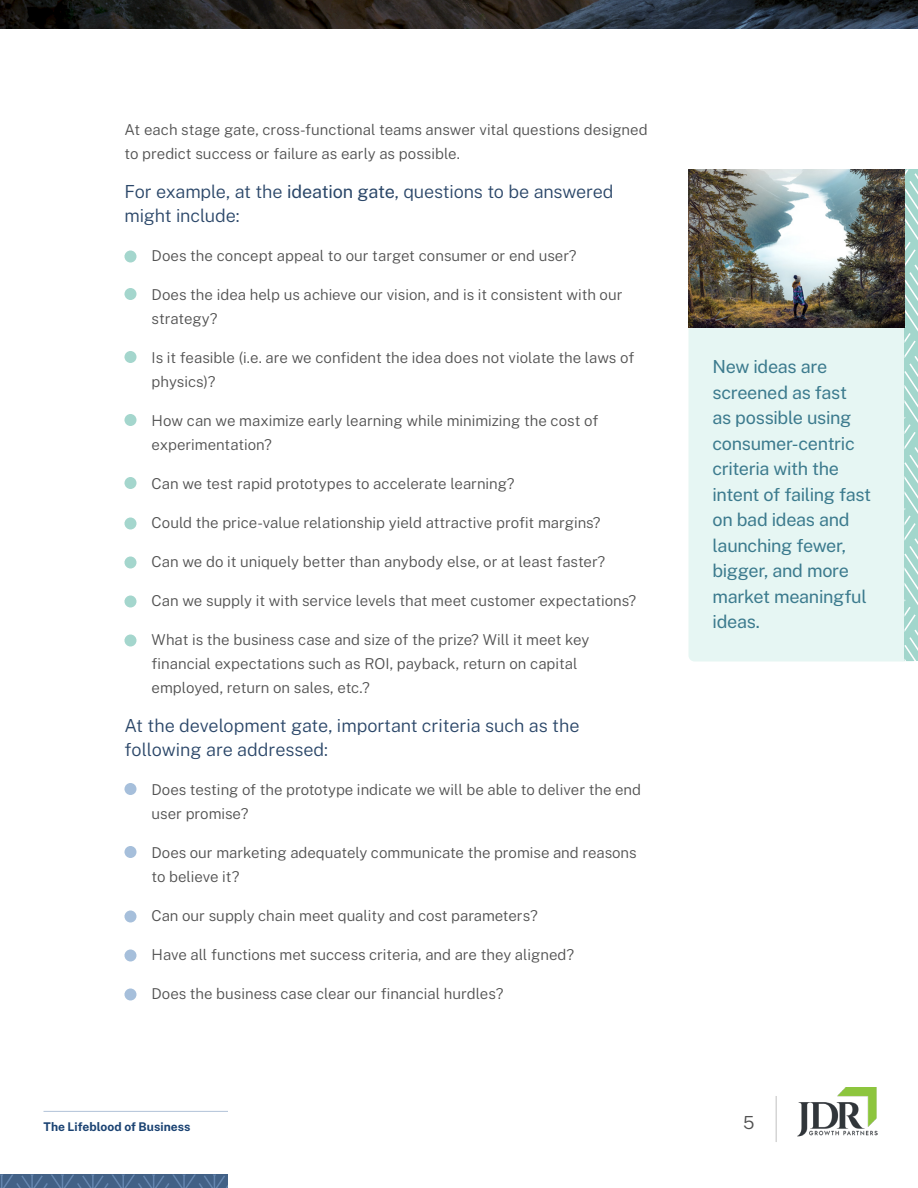
<style>
.page{position:relative;width:918px;height:1188px;background:#fff}
.page>*{position:absolute;margin:0;border:0;box-sizing:border-box;transform-origin:0 0}
.t1{font:18px/25.5px "Public Sans";letter-spacing:-.015em;color:#3c7b8e}
.t2{font:300 18px/24px "Public Sans";letter-spacing:-.005em;color:#2b4769}
.t3{font:300 18px "Public Sans";color:#515151}
.t4{font:300 15px/24px "Public Sans";color:#515151}
.t5{font:700 12px "Public Sans";letter-spacing:.005em;color:#1a4272}
.s1{font-weight:400}
</style>
<div class="page">
<img style="left:797px;top:1088px;width:81px;height:49px">
<hr style="left:776px;top:1096px;width:1px;height:46px;background:#d5d5d5">
<svg style="left:0;top:1174px;width:228px;height:14px;background:#48678d"></svg>
<div style="left:688px;top:307px;width:230px;height:355px;background:#e6f6f3;border-radius:6px"></div>
<svg style="left:904px;top:170px;width:14px;height:492px;background:#add8cf"></svg>
<img style="left:688px;top:170px;width:216px;height:158px">
<div style="left:124px;top:250px;width:12px;height:12px;background:#a4d6cd;border-radius:50%"></div>
<div style="left:124px;top:288px;width:12px;height:12px;background:#a4d6cd;border-radius:50%"></div>
<div style="left:124px;top:351px;width:12px;height:12px;background:#a4d6cd;border-radius:50%"></div>
<div style="left:124px;top:414px;width:12px;height:12px;background:#a4d6cd;border-radius:50%"></div>
<div style="left:124px;top:477px;width:12px;height:12px;background:#a4d6cd;border-radius:50%"></div>
<div style="left:124px;top:518px;width:12px;height:12px;background:#a4d6cd;border-radius:50%"></div>
<div style="left:124px;top:556px;width:12px;height:12px;background:#a4d6cd;border-radius:50%"></div>
<div style="left:124px;top:596px;width:12px;height:12px;background:#a4d6cd;border-radius:50%"></div>
<div style="left:124px;top:634px;width:12px;height:12px;background:#a4d6cd;border-radius:50%"></div>
<div style="left:124px;top:783px;width:12px;height:12px;background:#a6bfdb;border-radius:50%"></div>
<div style="left:124px;top:846px;width:12px;height:12px;background:#a6bfdb;border-radius:50%"></div>
<div style="left:124px;top:910px;width:12px;height:12px;background:#a6bfdb;border-radius:50%"></div>
<div style="left:124px;top:950px;width:12px;height:12px;background:#a6bfdb;border-radius:50%"></div>
<div style="left:124px;top:988px;width:12px;height:12px;background:#a6bfdb;border-radius:50%"></div>
<hr style="left:44px;top:1111px;width:184px;height:1px;background:#6185af">
<svg style="left:0;top:0;width:918px;height:28px;background:#242527"></svg>
<p class="t4" style="left:125px;top:117px;width:525px">At each stage gate, cross-functional teams answer vital questions designed to predict success or failure as early as possible.</p>
<p class="t2" style="left:125px;top:179px;width:490px">For example, at the <span class="s1">ideation gate</span>, questions to be answered might include:</p>
<p class="t4" style="left:125px;top:243px;width:454px">• Does the concept appeal to our target consumer or end user?</p>
<p class="t4" style="left:152px;top:282px;width:472px;text-indent:-27px">• Does the idea help us achieve our vision, and is it consistent with our strategy?</p>
<p class="t4" style="left:152px;top:345px;width:484px;text-indent:-27px">• Is it feasible (i.e. are we confident the idea does not violate the laws of physics)?</p>
<p class="t4" style="left:152px;top:408px;width:448px;text-indent:-27px">• How can we maximize early learning while minimizing the cost of experimentation?</p>
<p class="t4" style="left:125px;top:471px;width:392px">• Can we test rapid prototypes to accelerate learning?</p>
<p class="t4" style="left:125px;top:510px;width:478px">• Could the price-value relationship yield attractive profit margins?</p>
<p class="t4" style="left:125px;top:549px;width:482px">• Can we do it uniquely better than anybody else, or at least faster?</p>
<p class="t4" style="left:125px;top:588px;width:513px">• Can we supply it with service levels that meet customer expectations?</p>
<p class="t4" style="left:152px;top:627px;width:439px;text-indent:-27px">• What is the business case and size of the prize? Will it meet key financial expectations such as ROI, payback, return on capital employed, return on sales, etc.?</p>
<p class="t2" style="left:125px;top:713px;width:456px">At the development gate, important criteria such as the following are addressed:</p>
<p class="t4" style="left:152px;top:777px;width:491px;text-indent:-27px">• Does testing of the prototype indicate we will be able to deliver the end user promise?</p>
<p class="t4" style="left:152px;top:840px;width:487px;text-indent:-27px">• Does our marketing adequately communicate the promise and reasons to believe it?</p>
<p class="t4" style="left:125px;top:903px;width:415px">• Can our supply chain meet quality and cost parameters?</p>
<p class="t4" style="left:125px;top:942px;width:451px">• Have all functions met success criteria, and are they aligned?</p>
<p class="t4" style="left:125px;top:981px;width:380px">• Does the business case clear our financial hurdles?</p>
<p class="t5" style="left:44px;top:1118px;width:149px">The Lifeblood of Business</p>
<p class="t1" style="left:712px;top:353px;width:160px">New ideas are screened as fast<br>as possible using consumer-centric criteria with the intent of failing fast on bad ideas and launching fewer, bigger, and more market meaningful ideas.</p>
<p class="t3" style="left:743px;top:1110px;width:13px">5</p>
</div>
